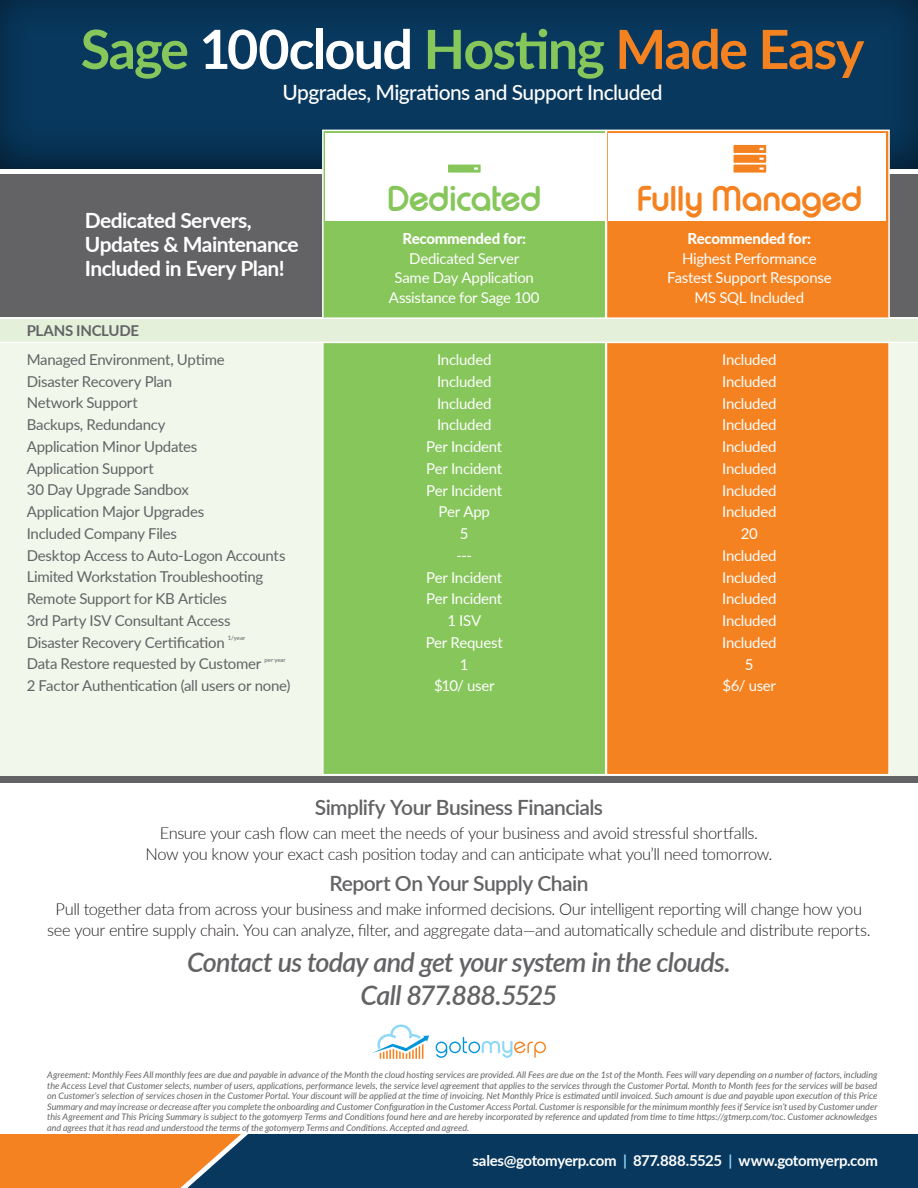
<style>
.page{position:relative;width:918px;height:1188px;background:#fff}
.page>*{position:absolute;margin:0;border:0;box-sizing:border-box;transform-origin:0 0}
.t1{font:700 54px "Lato";letter-spacing:-.03em;color:#86c65a}
.t2{font:700 33px "Typo Round";letter-spacing:-.025em;color:#f58220}
.t3{font:700 33px "Typo Round";letter-spacing:-.03em;color:#86c65a}
.t4{font:italic 600 27px "Lato";letter-spacing:-.03em;color:#636366}
.t5{font:700 21px/24px "Lato";letter-spacing:-.025em;color:#fff}
.t6{font:600 21px "Lato";letter-spacing:-.025em;color:#636366}
.t7{font:500 21px "Lato";letter-spacing:-.025em;color:#fff}
.t8{font:300 16.5px/21px "Lato";letter-spacing:-.025em;color:#231f20;text-align:center}
.t9{font:15px "Lato";letter-spacing:-.02em;color:#636366}
.t10{font:15px/21.8px "Lato";letter-spacing:-.02em;color:#fff;text-align:center}
.t11{font:700 15px "Lato";letter-spacing:-.02em;color:#fff}
.t12{font:800 15px "Lato";letter-spacing:-.015em;color:#fff}
.t13{font:700 15px "Lato";letter-spacing:-.015em;color:#636366}
.t14{font:italic 9px/10.5px "Lato";letter-spacing:-.005em;color:#636366;text-align:justify}
.t15{font:6px "Lato";color:#636366}
.s1{color:#fff}
.s2{color:#f58220}
.s3{color:#8dd7f7}
</style>
<div class="page">
<div style="left:0;top:174px;width:918px;height:609px;background:#636366"></div>
<div style="left:0;top:317px;width:918px;height:458px;background:#f1f7eb"></div>
<div style="left:0;top:0;width:918px;height:170px;background:#231f20;opacity:.75"></div>
<svg style="left:0;top:1134px;width:918px;height:54px;background:#404a50"></svg>
<svg style="left:436px;top:1037px;width:110px;height:21px"></svg>
<svg style="left:372px;top:1025px;width:57px;height:34px"></svg>
<div style="left:322px;top:130px;width:284px;height:645px;background:#86c65a;border:2px solid #fff"></div>
<div style="left:606px;top:130px;width:284px;height:645px;background:#f58220;border:2px solid #fff"></div>
<svg style="left:0;top:317px;width:918px;height:26px;background:#e6f0dc"></svg>
<div style="left:325px;top:134px;width:280px;height:87px;background:#fff"></div>
<div style="left:609px;top:134px;width:277px;height:87px;background:#fff"></div>
<svg style="left:448px;top:165px;width:33px;height:8px"></svg>
<svg style="left:734px;top:145px;width:32px;height:28px"></svg>
<p class="t1" style="left:81px;top:10px;width:785px">Sage <span class="s1">100cloud</span> Hosting <span class="s2">Made Easy</span></p>
<p class="t7" style="left:282px;top:78px;width:382px">Upgrades, Migrations and Support Included</p>
<p class="t5" style="left:85px;top:207px;width:216px">Dedicated Servers,<br>Updates &amp; Maintenance<br>Included in Every Plan!</p>
<p class="t13" style="left:27px;top:320px;width:114px">PLANS INCLUDE</p>
<p class="t9" style="left:27px;top:349px;width:199px">Managed Environment, Uptime</p>
<p class="t9" style="left:27px;top:370px;width:147px">Disaster Recovery Plan</p>
<p class="t9" style="left:27px;top:392px;width:113px">Network Support</p>
<p class="t9" style="left:27px;top:414px;width:140px">Backups, Redundancy</p>
<p class="t9" style="left:27px;top:436px;width:172px">Application Minor Updates</p>
<p class="t9" style="left:27px;top:457px;width:129px">Application Support</p>
<p class="t9" style="left:27px;top:479px;width:164px">30 Day Upgrade Sandbox</p>
<p class="t9" style="left:27px;top:501px;width:179px">Application Major Upgrades</p>
<p class="t9" style="left:27px;top:523px;width:152px">Included Company Files</p>
<p class="t9" style="left:27px;top:544px;width:260px">Desktop Access to Auto-Logon Accounts</p>
<p class="t9" style="left:27px;top:566px;width:238px">Limited Workstation Troubleshooting</p>
<p class="t9" style="left:27px;top:588px;width:202px">Remote Support for KB Articles</p>
<p class="t9" style="left:27px;top:610px;width:205px">3rd Party ISV Consultant Access</p>
<p class="t9" style="left:27px;top:631px;width:200px">Disaster Recovery Certification</p>
<p class="t15" style="left:228px;top:634px;width:19px">1/year</p>
<p class="t9" style="left:27px;top:653px;width:236px">Data Restore requested by Customer</p>
<p class="t15" style="left:264px;top:655px;width:23px">per year</p>
<p class="t9" style="left:27px;top:675px;width:265px">2 Factor Authentication (all users or none)</p>
<p class="t3" style="left:387px;top:178px;width:156px">Dedicated</p>
<p class="t2" style="left:637px;top:178px;width:227px">Fully Managed</p>
<p class="t12" style="left:402px;top:228px;width:125px">Recommended for:</p>
<p class="t10" style="left:409px;top:247px;width:112px">Dedicated Server</p>
<p class="t10" style="left:395px;top:266px;width:141px">Same Day Application</p>
<p class="t10" style="left:389px;top:286px;width:152px">Assistance for Sage 100</p>
<p class="t10" style="left:437px;top:348px;width:56px">Included</p>
<p class="t10" style="left:437px;top:370px;width:56px">Included</p>
<p class="t10" style="left:437px;top:392px;width:56px">Included</p>
<p class="t10" style="left:437px;top:413px;width:56px">Included</p>
<p class="t10" style="left:426px;top:435px;width:77px">Per Incident</p>
<p class="t10" style="left:426px;top:457px;width:77px">Per Incident</p>
<p class="t10" style="left:426px;top:479px;width:77px">Per Incident</p>
<p class="t10" style="left:439px;top:500px;width:53px">Per App</p>
<p class="t10" style="left:460px;top:522px;width:10px">5</p>
<p class="t10" style="left:456px;top:544px;width:17px">---</p>
<p class="t10" style="left:426px;top:566px;width:79px">Per Incident<br>Per Incident<br>1 ISV<br>Per Request<br>1<br>$10/ user</p>
<p class="t12" style="left:688px;top:228px;width:125px">Recommended for:</p>
<p class="t10" style="left:682px;top:247px;width:136px">Highest Performance</p>
<p class="t10" style="left:667px;top:266px;width:166px">Fastest Support Response</p>
<p class="t10" style="left:695px;top:286px;width:111px">MS SQL Included</p>
<p class="t10" style="left:722px;top:348px;width:56px">Included</p>
<p class="t10" style="left:722px;top:370px;width:56px">Included</p>
<p class="t10" style="left:722px;top:392px;width:56px">Included</p>
<p class="t10" style="left:722px;top:413px;width:56px">Included</p>
<p class="t10" style="left:722px;top:435px;width:56px">Included</p>
<p class="t10" style="left:722px;top:457px;width:56px">Included</p>
<p class="t10" style="left:722px;top:479px;width:56px">Included</p>
<p class="t10" style="left:722px;top:500px;width:56px">Included</p>
<p class="t10" style="left:722px;top:522px;width:56px">20<br>Included</p>
<p class="t10" style="left:722px;top:566px;width:56px">Included</p>
<p class="t10" style="left:722px;top:587px;width:56px">Included</p>
<p class="t10" style="left:722px;top:609px;width:56px">Included</p>
<p class="t10" style="left:722px;top:631px;width:56px">Included</p>
<p class="t10" style="left:745px;top:653px;width:10px">5</p>
<p class="t10" style="left:723px;top:674px;width:55px">$6/ user</p>
<p class="t6" style="left:315px;top:793px;width:290px">Simplify Your Business Financials</p>
<p class="t8" style="left:145px;top:822px;width:628px">Ensure your cash flow can meet the needs of your business and avoid stressful shortfalls.<br>Now you know your exact cash position today and can anticipate what you’ll need tomorrow.</p>
<p class="t6" style="left:329px;top:868px;width:261px">Report On Your Supply Chain</p>
<p class="t8" style="left:47px;top:898px;width:825px">Pull together data from across your business and make informed decisions. Our intelligent reporting will change how you see your entire supply chain. You can analyze, filter, and aggregate data—and automatically schedule and distribute reports.</p>
<p class="t4" style="left:187px;top:943px;width:545px">Contact us today and get your system in the clouds.</p>
<p class="t4" style="left:360px;top:976px;width:199px">Call 877.888.5525</p>
<p class="t14" style="left:47px;top:1069px;width:832px">Agreement: Monthly Fees All monthly fees are due and payable in advance of the Month the cloud hosting services are provided. All Fees are due on the 1st of the Month. Fees will vary depending on a number of factors, including the Access Level that Customer selects, number of users, applications, performance levels, the service level agreement that applies to the services through the Customer Portal. Month to Month fees for the services will be based on Customer’s selection of services chosen in the Customer Portal. Your discount will be applied at the time of invoicing. Net Monthly Price is estimated until invoiced. Such amount is due and payable upon execution of this Price Summary and may increase or decrease after you complete the onboarding and Customer Configuration in the Customer Access Portal. Customer is responsible for the minimum monthly fees if Service isn’t used by Customer under this Agreement and This Pricing Summary is subject to the gotomyerp Terms and Conditions found here and are hereby incorporated by reference and updated from time to time https://gtmerp.com/toc. Customer acknowledges and agrees that it has read and understood the terms of the gotomyerp Terms and Conditions. Accepted and agreed.</p>
<p class="t11" style="left:473px;top:1150px;width:407px">sales@gotomyerp.com <span class="s3">|</span> 877.888.5525 <span class="s3">|</span> www.gotomyerp.com</p>
</div>
